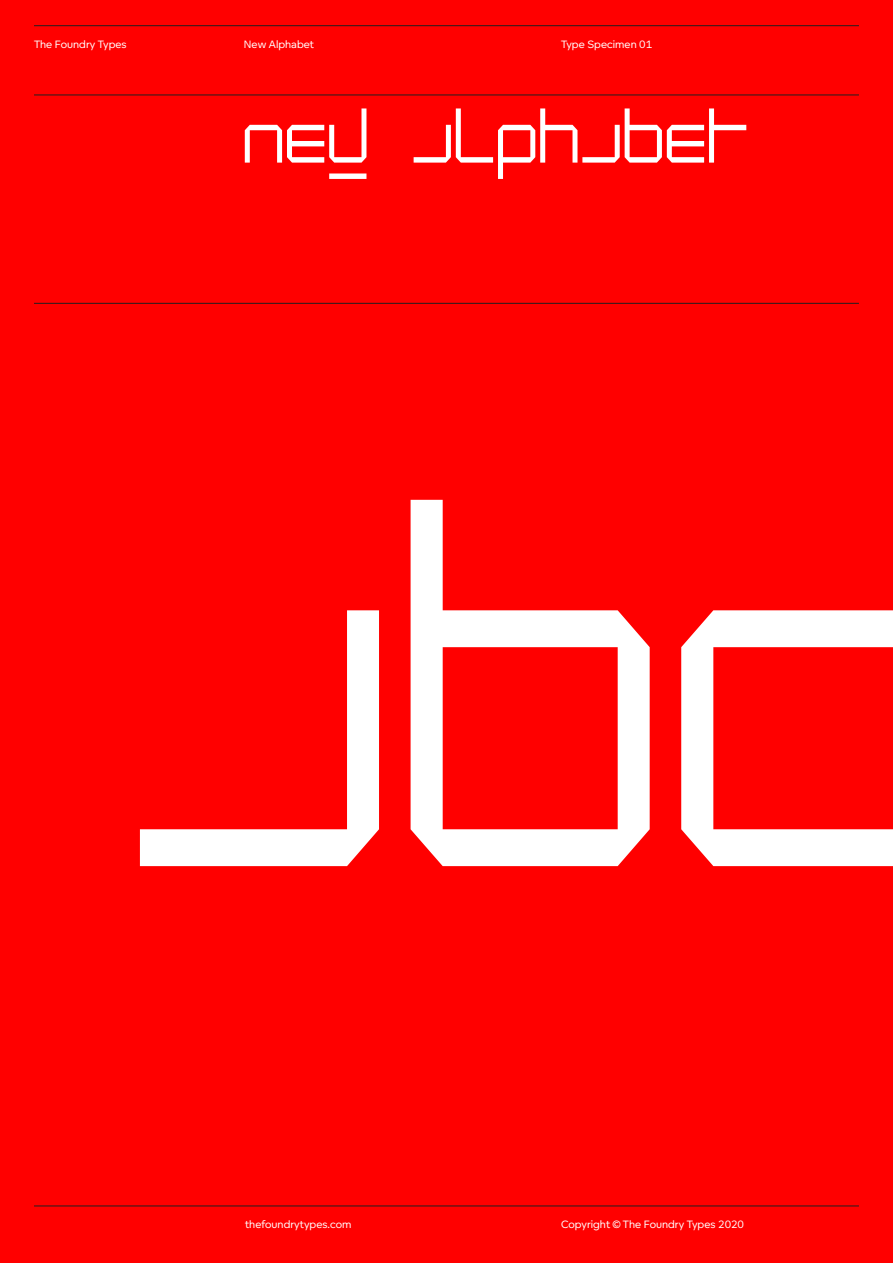
<style>
.page{position:relative;width:893px;height:1263px;background:#f00}
.page>*{position:absolute;margin:0;border:0;box-sizing:border-box;transform-origin:0 0}
.t1{font:511.5px "New Alphabet Two";color:#fff;scale:.93 1}
.t2{font:75.6px "New Alphabet Two";color:#fff}
.t3{font:10.5px "FOUNWBRG";color:#fff}
</style>
<div class="page">
<hr style="left:34px;top:95px;width:825px;height:1px;background:#231f20">
<hr style="left:34px;top:25px;width:825px;height:1px;background:#231f20">
<hr style="left:34px;top:303px;width:825px;height:1px;background:#231f20">
<hr style="left:34px;top:1206px;width:825px;height:1px;background:#231f20">
<p class="t3" style="left:34px;top:38px;width:94px">The Foundry Types</p>
<p class="t3" style="left:244px;top:38px;width:72px">New Alphabet</p>
<p class="t3" style="left:561px;top:38px;width:93px">Type Specimen 01</p>
<h2 class="t2" style="left:242px;top:108px;width:508px">new alphabet</h2>
<h1 class="t1" style="left:124px;top:500px;width:875px">abc</h1>
<p class="t3" style="left:245px;top:1218px;width:108px">thefoundrytypes.com</p>
<p class="t3" style="left:561px;top:1218px;width:185px">Copyright © The Foundry Types 2020</p>
</div>
